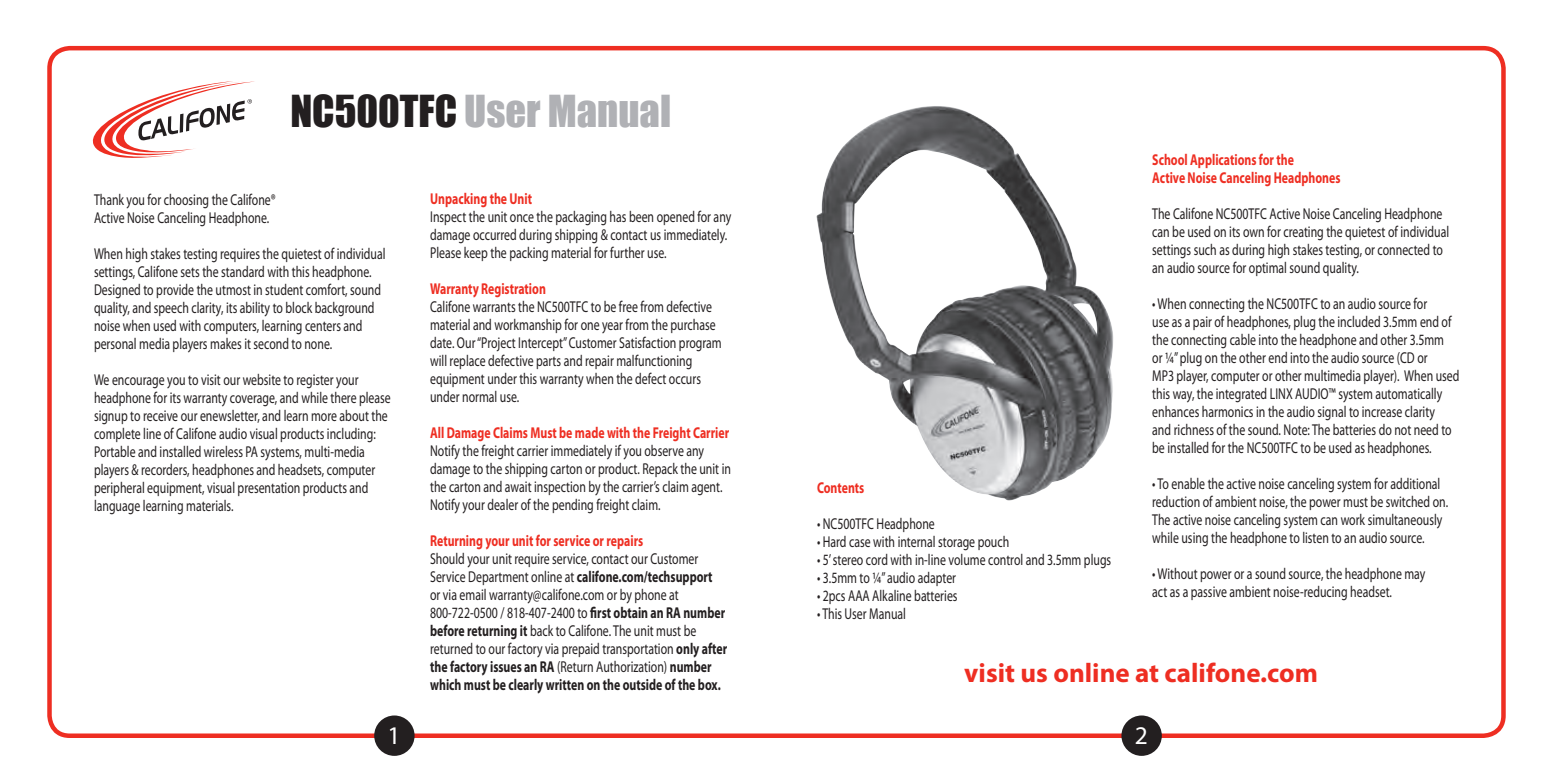
<style>
.page{position:relative;width:1553px;height:783px;background:#fff}
.page>*{position:absolute;margin:0;border:0;box-sizing:border-box;transform-origin:0 0}
.t1{font:40.5px "Impact";color:#b0b1b5}
.t2{font:700 27px "Myriad Pro";color:#ee2e22}
.t3{font:25.43px "Myriad Pro";color:#fff}
.t4{font:15.75px/18px "Myriad Pro";color:#231f20;scale:.75 1}
.t5{font:700 15.75px "Myriad Pro";color:#ee2e22;scale:.75 1}
.s1{color:#231f20}
.s2{font-weight:700}
</style>
<div class="page">
<div style="left:47px;top:46px;width:1458px;height:692px;border:4px solid #ee2e22;border-radius:20px"></div>
<div style="left:374px;top:715px;width:40px;height:41px;background:#231f20;border-radius:50%"></div>
<div style="left:1121px;top:715px;width:40px;height:41px;background:#231f20;border-radius:50%"></div>
<svg style="left:93px;top:81px;width:162px;height:77px"></svg>
<img style="left:816px;top:106px;width:298px;height:395px">
<p class="t1" style="left:290px;top:86px;width:382px"><span class="s1">NC500TFC</span> User Manual</p>
<p class="t4" style="left:94px;top:191px;width:244px">Thank you for choosing the Califone®</p>
<p class="t4" style="left:94px;top:209px;width:235px">Active Noise Canceling Headphone.</p>
<p class="t4" style="left:94px;top:245px;width:390px">When high stakes testing requires the quietest of individual settings, Califone sets the standard with this headphone.<br>Designed to provide the utmost in student comfort, sound quality, and speech clarity, its ability to block background noise when used with computers, learning centers and personal media players makes it second to none.</p>
<p class="t4" style="left:94px;top:371px;width:397px">We encourage you to visit our website to register your headphone for its warranty coverage, and while there please signup to receive our enewsletter, and learn more about the complete line of Califone audio visual products including:</p>
<p class="t4" style="left:94px;top:443px;width:376px">Portable and installed wireless PA systems, multi-media players &amp; recorders, headphones and headsets, computer peripheral equipment, visual presentation products and language learning materials.</p>
<p class="t5" style="left:430px;top:189px;width:138px">Unpacking the Unit</p>
<p class="t4" style="left:430px;top:208px;width:403px">Inspect the unit once the packaging has been opened for any damage occurred during shipping &amp; contact us immediately.<br>Please keep the packing material for further use.</p>
<p class="t5" style="left:430px;top:279px;width:156px">Warranty Registration</p>
<p class="t4" style="left:430px;top:298px;width:390px">Califone warrants the NC500TFC to be free from defective material and workmanship for one year from the purchase date. Our “Project Intercept” Customer Satisfaction program will replace defective parts and repair malfunctioning</p>
<p class="t4" style="left:430px;top:370px;width:363px">equipment under this warranty when the defect occurs</p>
<p class="t4" style="left:430px;top:388px;width:120px">under normal use.</p>
<p class="t5" style="left:430px;top:423px;width:400px">All Damage Claims Must be made with the Freight Carrier</p>
<p class="t4" style="left:430px;top:442px;width:403px">Notify the freight carrier immediately if you observe any damage to the shipping carton or product. Repack the unit in the carton and await inspection by the carrier’s claim agent.<br>Notify your dealer of the pending freight claim.</p>
<p class="t5" style="left:430px;top:531px;width:286px">Returning your unit for service or repairs</p>
<p class="t4" style="left:430px;top:550px;width:359px">Should your unit require service, contact our Customer</p>
<p class="t4" style="left:430px;top:568px;width:378px">Service Department online at <span class="s2">califone.com/techsupport</span></p>
<p class="t4" style="left:430px;top:586px;width:333px">or via email warranty@califone.com or by phone at</p>
<p class="t4" style="left:430px;top:604px;width:398px">800-722-0500 / 818-407-2400 to <span class="s2">first obtain an RA number before returning it</span> back to Califone. The unit must be returned to our factory via prepaid transportation <span class="s2">only after the factory issues an RA</span> (Return Authorization) <span class="s2">number which must be clearly written on the outside of the box.</span></p>
<p class="t5" style="left:817px;top:477px;width:65px">Contents</p>
<p class="t4" style="left:817px;top:514px;width:159px">• NC500TFC Headphone</p>
<p class="t4" style="left:817px;top:532px;width:258px">• Hard case with internal storage pouch</p>
<p class="t4" style="left:817px;top:550px;width:394px">• 5’ stereo cord with in-line volume control and 3.5mm plugs</p>
<p class="t4" style="left:817px;top:568px;width:187px">• 3.5mm to ¼” audio adapter</p>
<p class="t4" style="left:817px;top:586px;width:189px">• 2pcs AAA Alkaline batteries</p>
<p class="t4" style="left:817px;top:604px;width:120px">• This User Manual</p>
<p class="t5" style="left:1152px;top:149px;width:190px">School Applications for the</p>
<p class="t5" style="left:1152px;top:167px;width:252px">Active Noise Canceling Headphones</p>
<p class="t4" style="left:1152px;top:204px;width:388px">The Califone NC500TFC Active Noise Canceling Headphone</p>
<p class="t4" style="left:1152px;top:222px;width:397px">can be used on its own for creating the quietest of individual</p>
<p class="t4" style="left:1152px;top:240px;width:389px">settings such as during high stakes testing, or connected to</p>
<p class="t4" style="left:1152px;top:258px;width:277px">an audio source for optimal sound quality.</p>
<p class="t4" style="left:1152px;top:294px;width:368px">• When connecting the NC500TFC to an audio source for</p>
<p class="t4" style="left:1152px;top:312px;width:400px">use as a pair of headphones, plug the included 3.5mm end of</p>
<p class="t4" style="left:1152px;top:330px;width:391px">the connecting cable into the headphone and other 3.5mm</p>
<p class="t4" style="left:1152px;top:348px;width:369px">or ¼” plug on the other end into the audio source (CD or</p>
<p class="t4" style="left:1152px;top:366px;width:411px">MP3 player, computer or other multimedia player). When used</p>
<p class="t4" style="left:1152px;top:384px;width:388px">this way, the integrated LINX AUDIO™ system automatically</p>
<p class="t4" style="left:1152px;top:402px;width:378px">enhances harmonics in the audio signal to increase clarity</p>
<p class="t4" style="left:1152px;top:420px;width:401px">and richness of the sound. Note: The batteries do not need to</p>
<p class="t4" style="left:1152px;top:438px;width:374px">be installed for the NC500TFC to be used as headphones.</p>
<p class="t4" style="left:1152px;top:474px;width:386px">• To enable the active noise canceling system for additional</p>
<p class="t4" style="left:1152px;top:492px;width:396px">reduction of ambient noise, the power must be switched on.</p>
<p class="t4" style="left:1152px;top:510px;width:388px">The active noise canceling system can work simultaneously</p>
<p class="t4" style="left:1152px;top:528px;width:364px">while using the headphone to listen to an audio source.</p>
<p class="t4" style="left:1152px;top:564px;width:366px">• Without power or a sound source, the headphone may</p>
<p class="t4" style="left:1152px;top:582px;width:321px">act as a passive ambient noise-reducing headset.</p>
<p class="t2" style="left:964px;top:655px;width:355px">visit us online at califone.com</p>
<p class="t3" style="left:387px;top:720px;width:15px">1</p>
<p class="t3" style="left:1134px;top:720px;width:15px">2</p>
</div>
